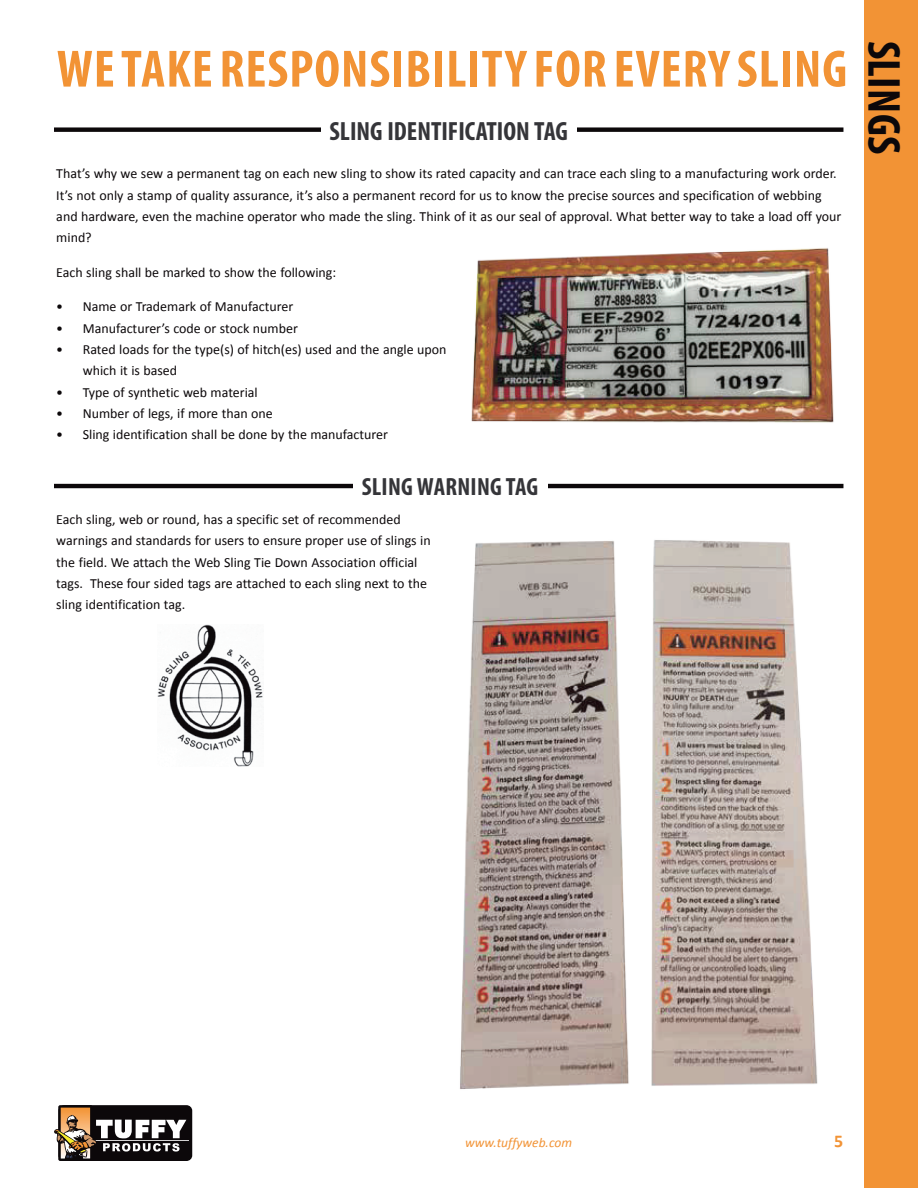
<style>
.page{position:relative;width:918px;height:1188px;background:#fff}
.page>*{position:absolute;margin:0;border:0;box-sizing:border-box;transform-origin:0 0}
.t1{font:700 condensed 52.95px "Myriad Pro";letter-spacing:.02em;color:#f29335}
.t2{font:700 condensed 46.5px "Myriad Pro";letter-spacing:.01em;color:#0c080a}
.t3{font:700 condensed 26.4px "Myriad Pro";color:#353539}
.t4{font:700 condensed 25.05px "Myriad Pro";letter-spacing:.01em;color:#353539}
.t5{font:700 18px "Calibri";color:#f29335}
.t6{font:13.95px/21.3px "Calibri";color:#0c080a}
.t7{font:italic 13.5px "Calibri";color:#f29335}
</style>
<div class="page">
<div style="left:864px;top:0;width:54px;height:1188px;background:#f29335"></div>
<div style="left:58px;top:1105px;width:134px;height:56px;background:#0c080a;border-radius:6px"></div>
<svg style="left:54px;top:1105px;width:135px;height:56px"></svg>
<div style="left:54px;top:127px;width:789px;height:5px;background:#0c080a"></div>
<hr style="left:54px;top:484px;width:789px;height:4px;background:#0c080a">
<div style="left:353px;top:468px;width:194px;height:36px;background:#fff"></div>
<img style="left:460px;top:540px;width:358px;height:549px">
<img style="left:157px;top:625px;width:106px;height:142px">
<img style="left:471px;top:248px;width:363px;height:175px">
<div style="left:321px;top:111px;width:256px;height:37px;background:#fff"></div>
<h1 class="t1" style="left:57px;top:36px;width:792px">WE TAKE RESPONSIBILITY FOR EVERY SLING</h1>
<h3 class="t3" style="left:330px;top:114px;width:240px">SLING IDENTIFICATION TAG</h3>
<p class="t6" style="left:56px;top:163px;width:787px">That’s why we sew a permanent tag on each new sling to show its rated capacity and can trace each sling to a manufacturing work order.<br>It’s not only a stamp of quality assurance, it’s also a permanent record for us to know the precise sources and specification of webbing and hardware, even the machine operator who made the sling. Think of it as our seal of approval. What better way to take a load off your mind?</p>
<p class="t6" style="left:56px;top:261px;width:281px">Each sling shall be marked to show the following:</p>
<p class="t6" style="left:56px;top:296px;width:238px">• Name or Trademark of Manufacturer</p>
<p class="t6" style="left:56px;top:317px;width:243px">• Manufacturer’s code or stock number</p>
<p class="t6" style="left:83px;top:339px;width:365px;text-indent:-26px">• Rated loads for the type(s) of hitch(es) used and the angle upon which it is based</p>
<p class="t6" style="left:56px;top:381px;width:203px">• Type of synthetic web material</p>
<p class="t6" style="left:56px;top:403px;width:218px">• Number of legs, if more than one</p>
<p class="t6" style="left:56px;top:424px;width:333px">• Sling identification shall be done by the manufacturer</p>
<h3 class="t4" style="left:362px;top:471px;width:178px">SLING WARNING TAG</h3>
<p class="t6" style="left:56px;top:509px;width:376px">Each sling, web or round, has a specific set of recommended warnings and standards for users to ensure proper use of slings in the field. We attach the Web Sling Tie Down Association official tags. These four sided tags are attached to each sling next to the sling identification tag.</p>
<h2 class="t2" style="left:913px;top:41px;width:116px;rotate:90deg">SLINGS</h2>
<p class="t7" style="left:465px;top:1133px;width:108px">www.tuffyweb.com</p>
<p class="t5" style="left:834px;top:1129px;width:11px">5</p>
</div>
